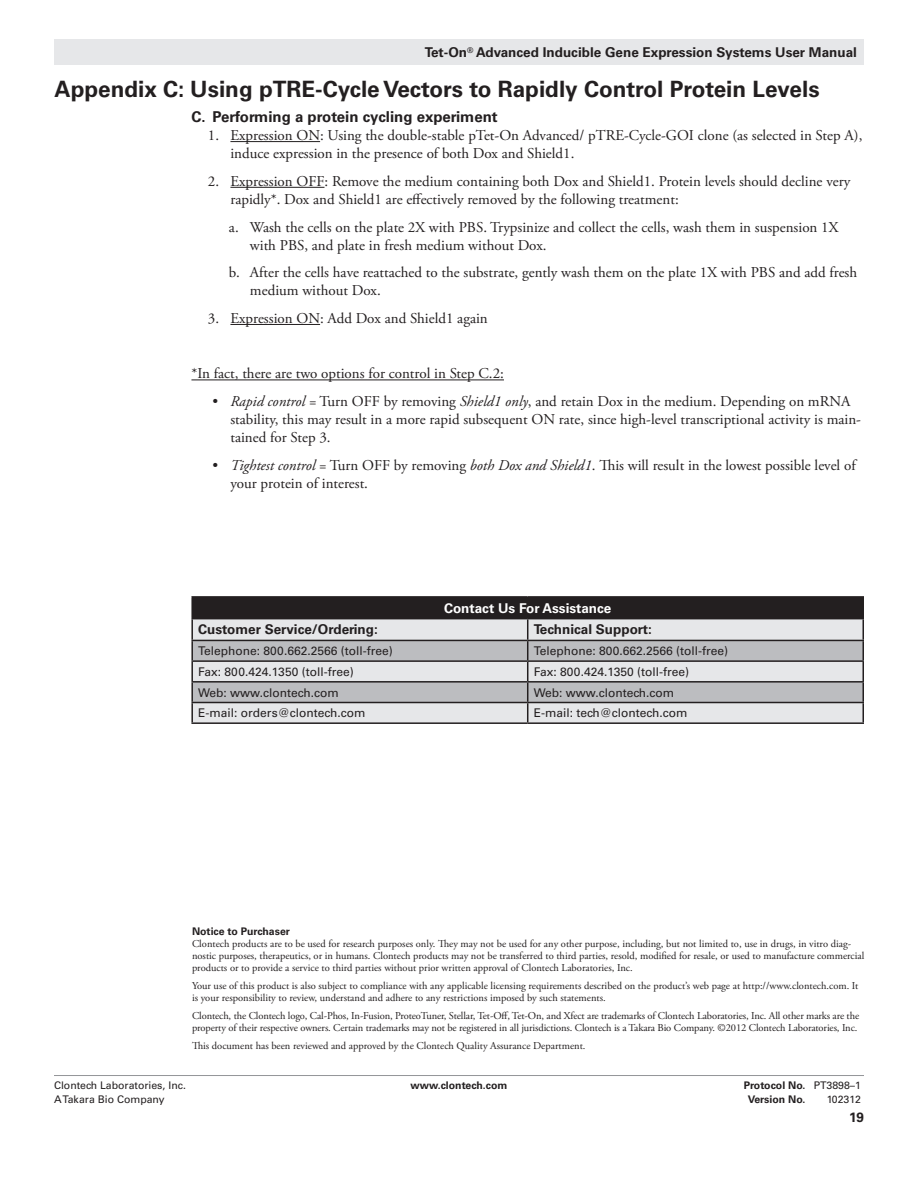
<style>
.page{position:relative;width:918px;height:1188px;background:#fff}
.page>*{position:absolute;margin:0;border:0;box-sizing:border-box;transform-origin:0 0}
.SectionTitle_PT1{font:700 22.5px "Univers LT Std";color:#231f20}
.Bullets_L1_123_PT1{font:15px/18px "Adobe Garamond Pro";color:#231f20}
.Bullets_L1___PT1{font:15px/18px "Adobe Garamond Pro";color:#231f20}
.Bullets_L2_abc_PT1{font:15px/18px "Adobe Garamond Pro";color:#231f20}
.Body_Text_PT1{font:15px "Adobe Garamond Pro";color:#231f20}
.Subhead_BodyText_PT1{font:700 15px "Univers LT Std";color:#231f20}
.Table_Head_PT1{font:700 13.5px "Univers LT Std";color:#231f20}
.Table_Head_PT1-2{font:700 13.5px "Univers LT Std";color:#fff}
.Table_Body_PT1{font:12px "Univers LT Std";color:#231f20}
.Licensing_Body_PT1{font:10.5px/12px "Adobe Garamond Pro";color:#231f20}
.Licensing_Head_PT1{font:700 10.5px "Univers LT Std";color:#231f20}
.t1{font:10.5px "Univers LT Std";color:#231f20}
.s1{font-style:italic}
.s2{font-weight:400}
</style>
<div class="page">
<hr style="left:54px;top:1075px;width:810px;height:1px;background:#939598">
<div style="left:54px;top:39px;width:810px;height:26px;background:#e6e7e9"></div>
<hr style="left:230px;top:141px;width:90px;height:1px;background:#231f20">
<hr style="left:230px;top:187px;width:95px;height:1px;background:#231f20">
<hr style="left:230px;top:324px;width:90px;height:1px;background:#231f20">
<hr style="left:191px;top:380px;width:313px;height:1px;background:#231f20">
<div style="left:192px;top:597px;width:671px;height:22px;background:#231f20"></div>
<hr style="left:191px;top:596px;width:337px;height:2px;background:#231f20">
<hr style="left:191px;top:598px;width:2px;height:20px;background:#231f20">
<hr style="left:528px;top:596px;width:336px;height:2px;background:#231f20">
<hr style="left:862px;top:598px;width:2px;height:20px;background:#231f20">
<hr style="left:191px;top:618px;width:337px;height:1px;background:#231f20">
<hr style="left:528px;top:618px;width:336px;height:1px;background:#231f20">
<svg style="left:191px;top:619px;width:673px;height:103px;background:#c9c9cc"></svg>
<hr style="left:191px;top:722px;width:337px;height:2px;background:#231f20">
<hr style="left:528px;top:722px;width:336px;height:2px;background:#231f20">
<p class="Table_Head_PT1" style="left:425px;top:44px;width:434px">Tet-On<sup>®</sup> Advanced Inducible Gene Expression Systems User Manual</p>
<p class="SectionTitle_PT1" style="left:55px;top:76px;width:767px">Appendix C: Using pTRE-Cycle Vectors to Rapidly Control Protein Levels</p>
<p class="Subhead_BodyText_PT1" style="left:191px;top:108px;width:308px">C. Performing a protein cycling experiment</p>
<p class="Bullets_L1_123_PT1" style="left:230px;top:127px;width:633px;text-indent:-22px">1. Expression ON: Using the double-stable pTet-On Advanced/ pTRE-Cycle-GOI clone (as selected in Step A), induce expression in the presence of both Dox and Shield1.</p>
<p class="Bullets_L1_123_PT1" style="left:230px;top:173px;width:622px;text-indent:-22px">2. Expression OFF: Remove the medium containing both Dox and Shield1. Protein levels should decline very rapidly*. Dox and Shield1 are effectively removed by the following treatment:</p>
<p class="Bullets_L2_abc_PT1" style="left:250px;top:218px;width:590px;text-indent:-21px">a. Wash the cells on the plate 2X with PBS. Trypsinize and collect the cells, wash them in suspension 1X with PBS, and plate in fresh medium without Dox.</p>
<p class="Bullets_L2_abc_PT1" style="left:250px;top:264px;width:609px;text-indent:-21px">b. After the cells have reattached to the substrate, gently wash them on the plate 1X with PBS and add fresh medium without Dox.</p>
<p class="Bullets_L1_123_PT1" style="left:208px;top:310px;width:281px">3. Expression ON: Add Dox and Shield1 again</p>
<p class="Body_Text_PT1" style="left:191px;top:365px;width:314px">*In fact, there are two options for control in Step C.2:</p>
<p class="Bullets_L1___PT1" style="left:230px;top:393px;width:632px;text-indent:-18px">• <span class="s1">Rapid control</span> = Turn OFF by removing <span class="s1">Shield1 only</span>, and retain Dox in the medium. Depending on mRNA stability, this may result in a more rapid subsequent ON rate, since high-level transcriptional activity is main&shy;tained for Step 3.</p>
<p class="Bullets_L1___PT1" style="left:230px;top:457px;width:627px;text-indent:-18px">• <span class="s1">Tightest control</span> = Turn OFF by removing <span class="s1">both Dox and Shield1</span>. This will result in the lowest possible level of your protein of interest.</p>
<p class="Table_Head_PT1-2" style="left:444px;top:600px;width:169px">Contact Us For Assistance</p>
<p class="Table_Head_PT1" style="left:198px;top:622px;width:181px">Customer Service/Ordering:</p>
<p class="Table_Head_PT1" style="left:534px;top:622px;width:120px">Technical Support:</p>
<p class="Table_Body_PT1" style="left:198px;top:644px;width:196px">Telephone: 800.662.2566 (toll-free)</p>
<p class="Table_Body_PT1" style="left:534px;top:644px;width:196px">Telephone: 800.662.2566 (toll-free)</p>
<p class="Table_Body_PT1" style="left:198px;top:664px;width:157px">Fax: 800.424.1350 (toll-free)</p>
<p class="Table_Body_PT1" style="left:534px;top:664px;width:157px">Fax: 800.424.1350 (toll-free)</p>
<p class="Table_Body_PT1" style="left:198px;top:685px;width:142px">Web: www.clontech.com</p>
<p class="Table_Body_PT1" style="left:534px;top:685px;width:142px">Web: www.clontech.com</p>
<p class="Table_Body_PT1" style="left:198px;top:706px;width:169px">E-mail: orders@clontech.com</p>
<p class="Table_Body_PT1" style="left:534px;top:706px;width:155px">E-mail: tech@clontech.com</p>
<p class="Licensing_Head_PT1" style="left:192px;top:926px;width:99px">Notice to Purchaser</p>
<p class="Licensing_Body_PT1" style="left:192px;top:938px;width:674px">Clontech products are to be used for research purposes only. They may not be used for any other purpose, including, but not limited to, use in drugs, in vitro diag&shy;nostic purposes, therapeutics, or in humans. Clontech products may not be transferred to third parties, resold, modified for resale, or used to manufacture commercial products or to provide a service to third parties without prior written approval of Clontech Laboratories, Inc.</p>
<p class="Licensing_Body_PT1" style="left:192px;top:980px;width:668px">Your use of this product is also subject to compliance with any applicable licensing requirements described on the product’s web page at http://www.clontech.com. It is your responsibility to review, understand and adhere to any restrictions imposed by such statements.</p>
<p class="Licensing_Body_PT1" style="left:192px;top:1010px;width:669px">Clontech, the Clontech logo, Cal-Phos, In-Fusion, ProteoTuner, Stellar, Tet-Off, Tet-On, and Xfect are trademarks of Clontech Laboratories, Inc. All other marks are the property of their respective owners. Certain trademarks may not be registered in all jurisdictions. Clontech is a Takara Bio Company. ©2012 Clontech Laboratories, Inc.</p>
<p class="Licensing_Body_PT1" style="left:192px;top:1040px;width:395px">This document has been reviewed and approved by the Clontech Quality Assurance Department.</p>
<p class="t1" style="left:54px;top:1079px;width:133px">Clontech Laboratories, Inc.</p>
<p class="Licensing_Head_PT1" style="left:411px;top:1080px;width:98px">www.clontech.com</p>
<p class="Licensing_Head_PT1" style="left:744px;top:1080px;width:119px">Protocol No. <span class="s2">PT3898–1</span></p>
<p class="t1" style="left:54px;top:1093px;width:112px">A Takara Bio Company</p>
<p class="Licensing_Head_PT1" style="left:748px;top:1093px;width:59px">Version No.</p>
<p class="t1" style="left:827px;top:1093px;width:36px">102312</p>
<p class="Table_Head_PT1" style="left:849px;top:1109px;width:16px">19</p>
</div>
